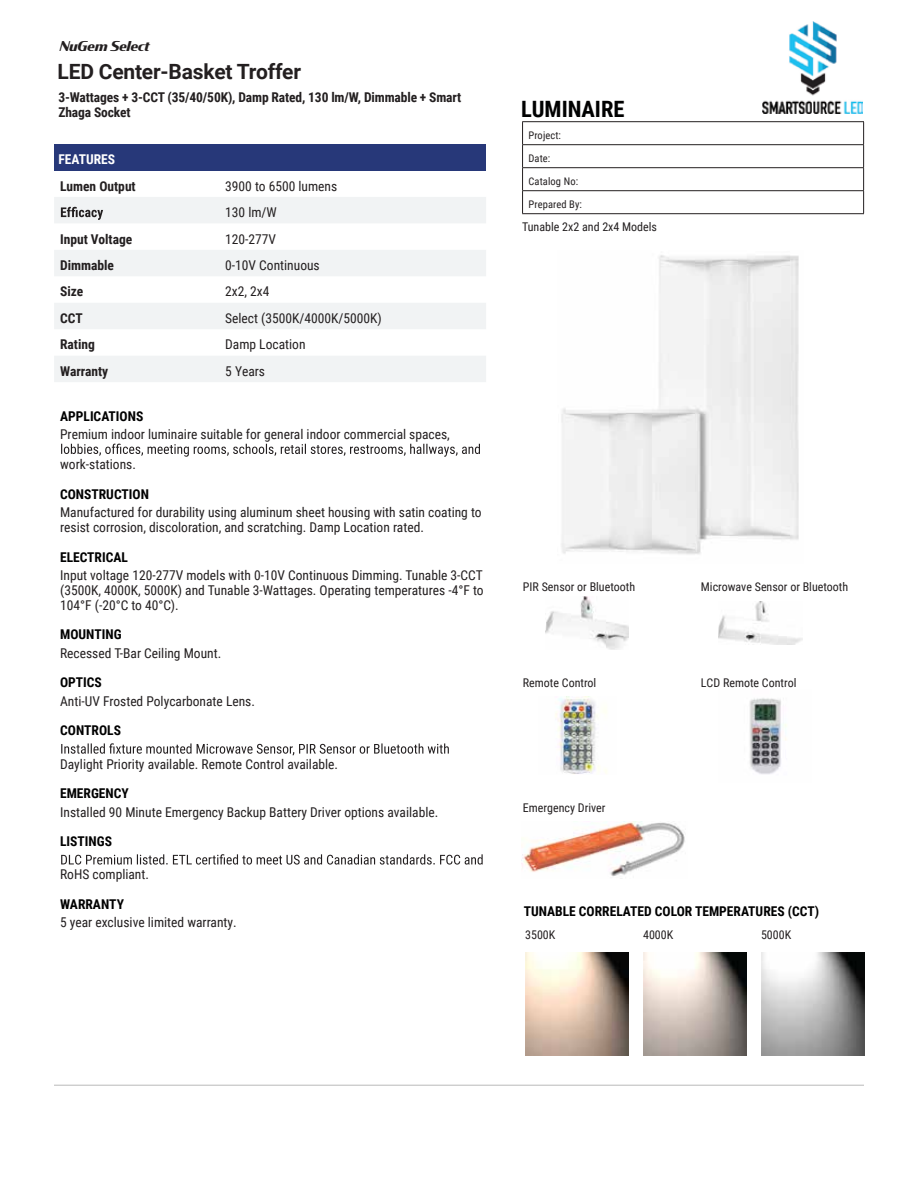
<style>
.page{position:relative;width:918px;height:1188px;background:#fff}
.page>*{position:absolute;margin:0;border:0;box-sizing:border-box;transform-origin:0 0}
.t1{font:700 22.5px "Roboto Condensed";color:#000101}
.t2{font:700 21px "Roboto";letter-spacing:-.01em;color:#231f20}
.t3{font:13.5px/15px "Roboto Condensed";color:#231f20}
.t4{font:700 13.5px/15px "Roboto Condensed";letter-spacing:-.01em;color:#231f20}
.t5{font:700 13.5px "Roboto Condensed";color:#000101}
.t6{font:italic 700 13.5px "Condor";color:#231f20}
.t7{font:700 13.5px "Roboto Condensed";color:#fff}
.t8{font:12px "Roboto Condensed";color:#231f20}
.t9{font:10.5px/23px "Roboto Condensed";letter-spacing:.01em;color:#231f20}
</style>
<div class="page">
<hr style="left:54px;top:1085px;width:810px;height:1px;background:#b9b9b9">
<img style="left:561px;top:255px;width:238px;height:300px">
<svg style="left:54px;top:197px;width:432px;height:185px;fill:#f1f3f4"></svg>
<svg style="left:61px;top:207px;width:42px;height:13px"></svg>
<hr style="left:522px;top:121px;width:342px;height:1px;background:#231f20">
<hr style="left:522px;top:144px;width:342px;height:1px;background:#231f20">
<hr style="left:522px;top:167px;width:342px;height:1px;background:#231f20">
<hr style="left:522px;top:190px;width:342px;height:1px;background:#231f20">
<svg style="left:522px;top:122px;width:1px;height:91px"></svg>
<svg style="left:863px;top:122px;width:1px;height:91px"></svg>
<hr style="left:522px;top:213px;width:342px;height:1px;background:#231f20">
<svg style="left:61px;top:444px;width:419px;height:13px"></svg>
<svg style="left:61px;top:743px;width:388px;height:12px"></svg>
<svg style="left:61px;top:854px;width:422px;height:11px"></svg>
<div style="left:54px;top:145px;width:432px;height:26px;background:#273879"></div>
<img style="left:749px;top:698px;width:38px;height:76px">
<img style="left:555px;top:697px;width:52px;height:77px">
<img style="left:643px;top:952px;width:103px;height:103px">
<img style="left:761px;top:952px;width:103px;height:103px">
<img style="left:525px;top:952px;width:103px;height:103px">
<img style="left:522px;top:822px;width:163px;height:54px">
<img style="left:546px;top:596px;width:83px;height:54px">
<img style="left:718px;top:601px;width:85px;height:44px">
<img style="left:762px;top:22px;width:100px;height:91px">
<p class="t6" style="left:60px;top:37px;width:92px">NuGem Select</p>
<h2 class="t2" style="left:58px;top:57px;width:245px">LED Center-Basket Troffer</h2>
<p class="t4" style="left:58px;top:89px;width:404px">3-Wattages + 3-CCT (35/40/50K), Damp Rated, 130 lm/W, Dimmable + Smart<br>Zhaga Socket</p>
<p class="t7" style="left:58px;top:149px;width:58px">FEATURES</p>
<p class="t4" style="left:60px;top:178px;width:77px">Lumen Output</p>
<p class="t3" style="left:225px;top:172px;width:114px;line-height:26.4px">3900 to 6500 lumens<br>130 lm/W</p>
<p class="t4" style="left:60px;top:231px;width:74px">Input Voltage</p>
<p class="t3" style="left:225px;top:231px;width:52px">120-277V</p>
<p class="t4" style="left:60px;top:257px;width:55px">Dimmable</p>
<p class="t3" style="left:225px;top:257px;width:96px">0-10V Continuous</p>
<p class="t4" style="left:60px;top:284px;width:25px">Size</p>
<p class="t3" style="left:225px;top:284px;width:46px">2x2, 2x4</p>
<p class="t4" style="left:60px;top:310px;width:24px">CCT</p>
<p class="t3" style="left:225px;top:310px;width:158px">Select (3500K/4000K/5000K)</p>
<p class="t4" style="left:60px;top:337px;width:36px">Rating</p>
<p class="t3" style="left:225px;top:337px;width:82px">Damp Location</p>
<p class="t4" style="left:60px;top:363px;width:50px">Warranty</p>
<p class="t3" style="left:225px;top:363px;width:41px">5 Years</p>
<p class="t5" style="left:60px;top:406px;width:85px">APPLICATIONS</p>
<p class="t3" style="left:60px;top:426px;width:391px">Premium indoor luminaire suitable for general indoor commercial spaces,</p>
<p class="t3" style="left:60px;top:456px;width:77px">work-stations.</p>
<p class="t5" style="left:60px;top:484px;width:90px">CONSTRUCTION</p>
<p class="t3" style="left:60px;top:504px;width:423px">Manufactured for durability using aluminum sheet housing with satin coating to resist corrosion, discoloration, and scratching. Damp Location rated.</p>
<p class="t5" style="left:60px;top:547px;width:69px">ELECTRICAL</p>
<p class="t3" style="left:60px;top:567px;width:425px;text-align:justify">Input voltage 120-277V models with 0-10V Continuous Dimming. Tunable 3-CCT (3500K, 4000K, 5000K) and Tunable 3-Wattages. Operating temperatures -4°F to 104°F (-20°C to 40°C).</p>
<p class="t5" style="left:60px;top:625px;width:63px">MOUNTING</p>
<p class="t3" style="left:60px;top:645px;width:163px">Recessed T-Bar Ceiling Mount.</p>
<p class="t5" style="left:60px;top:673px;width:43px">OPTICS</p>
<p class="t3" style="left:60px;top:693px;width:196px">Anti-UV Frosted Polycarbonate Lens.</p>
<p class="t5" style="left:60px;top:721px;width:62px">CONTROLS</p>
<p class="t3" style="left:60px;top:756px;width:280px">Daylight Priority available. Remote Control available.</p>
<p class="t5" style="left:60px;top:784px;width:70px">EMERGENCY</p>
<p class="t3" style="left:60px;top:804px;width:380px">Installed 90 Minute Emergency Backup Battery Driver options available.</p>
<p class="t5" style="left:60px;top:832px;width:53px">LISTINGS</p>
<p class="t3" style="left:60px;top:867px;width:90px">RoHS compliant.</p>
<p class="t5" style="left:60px;top:895px;width:65px">WARRANTY</p>
<p class="t3" style="left:60px;top:915px;width:178px">5 year exclusive limited warranty.</p>
<h1 class="t1" style="left:521px;top:94px;width:105px">LUMINAIRE</h1>
<p class="t9" style="left:529px;top:123px;width:55px">Project:<br>Date:<br>Catalog No:<br>Prepared By:</p>
<p class="t8" style="left:522px;top:219px;width:136px">Tunable 2x2 and 2x4 Models</p>
<p class="t8" style="left:523px;top:579px;width:114px">PIR Sensor or Bluetooth</p>
<p class="t8" style="left:701px;top:579px;width:149px">Microwave Sensor or Bluetooth</p>
<p class="t8" style="left:523px;top:675px;width:75px">Remote Control</p>
<p class="t8" style="left:701px;top:675px;width:97px">LCD Remote Control</p>
<p class="t8" style="left:523px;top:799px;width:84px">Emergency Driver</p>
<p class="t5" style="left:524px;top:902px;width:297px">TUNABLE CORRELATED COLOR TEMPERATURES (CCT)</p>
<p class="t8" style="left:525px;top:926px;width:32px">3500K</p>
<p class="t8" style="left:643px;top:926px;width:32px">4000K</p>
<p class="t8" style="left:761px;top:926px;width:32px">5000K</p>
</div>
